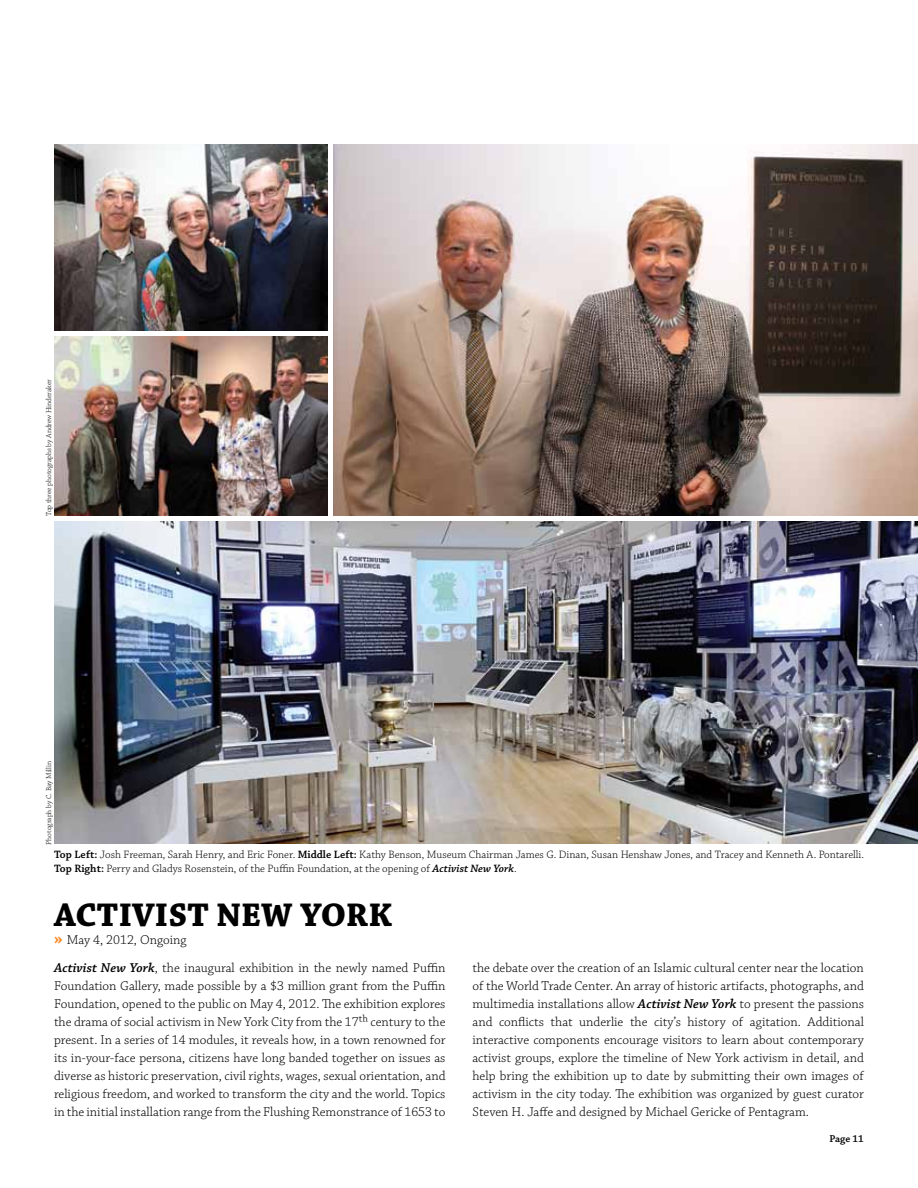
<style>
.page{position:relative;width:918px;height:1188px;background:#fff}
.page>*{position:absolute;margin:0;border:0;box-sizing:border-box;transform-origin:0 0}
.t1{font:700 34.5px "Chaparral Pro";color:#000}
.t2{font:300 13.5px/18px "Chaparral Pro";color:#000;text-align:justify}
.t3{font:300 11.25px/13.5px "Chaparral Pro";color:#000}
.t4{font:600 10.5px "Chaparral Pro";color:#000}
.t5{font:300 7.5px "Chaparral Pro";color:#000}
.s1{font-weight:600}
.s2{font-weight:600;font-style:italic}
.s3{font-weight:700;font-size:18px;color:#f68b28}
</style>
<div class="page">
<img style="left:54px;top:144px;width:273px;height:187px">
<img style="left:333px;top:144px;width:585px;height:372px">
<img style="left:54px;top:522px;width:864px;height:322px">
<img style="left:54px;top:337px;width:273px;height:179px">
<p class="t5" style="left:45px;top:516px;width:138px;rotate:-90deg">Top three photographs by Andrew Hinderaker</p>
<p class="t5" style="left:45px;top:845px;width:85px;rotate:-90deg">Photograph by C. Bay Millin</p>
<p class="t3" style="left:54px;top:848px;width:811px"><span class="s1">Top Left:</span> Josh Freeman, Sarah Henry, and Eric Foner. <span class="s1">Middle Left:</span> Kathy Benson, Museum Chairman James G. Dinan, Susan Henshaw Jones, and Tracey and Kenneth A. Pontarelli.<br><span class="s1">Top Right:</span> Perry and Gladys Rosenstein, of the Puffin Foundation, at the opening of <span class="s2">Activist New York</span>.</p>
<h1 class="t1" style="left:54px;top:894px;width:339px">ACTIVIST NEW YORK</h1>
<p class="t2" style="left:54px;top:926px;width:393px;line-height:28.5px"><span class="s3">»</span> May 4, 2012, Ongoing<br><span class="s2">Activist New York</span>, the inaugural exhibition in the newly named Puffin</p>
<p class="t2" style="left:54px;top:977px;width:393px">Foundation Gallery, made possible by a $3 million grant from the Puffin Foundation, opened to the public on May 4, 2012. The exhibition explores the drama of social activism in New York City from the 17th century to the present. In a series of 14 modules, it reveals how, in a town renowned for its in-your-face persona, citizens have long banded together on issues as diverse as historic preservation, civil rights, wages, sexual orientation, and religious freedom, and worked to transform the city and the world. Topics in the initial installation range from the Flushing Remonstrance of 1653 to</p>
<p class="t2" style="left:473px;top:959px;width:393px">the debate over the creation of an Islamic cultural center near the location of the World Trade Center. An array of historic artifacts, photographs, and multimedia installations allow <span class="s2">Activist New York</span> to present the passions and conflicts that underlie the city’s history of agitation. Additional interactive components encourage visitors to learn about contemporary activist groups, explore the timeline of New York activism in detail, and help bring the exhibition up to date by submitting their own images of activism in the city today. The exhibition was organized by guest curator Steven H. Jaffe and designed by Michael Gericke of Pentagram.</p>
<p class="t4" style="left:829px;top:1132px;width:36px">Page 11</p>
</div>
